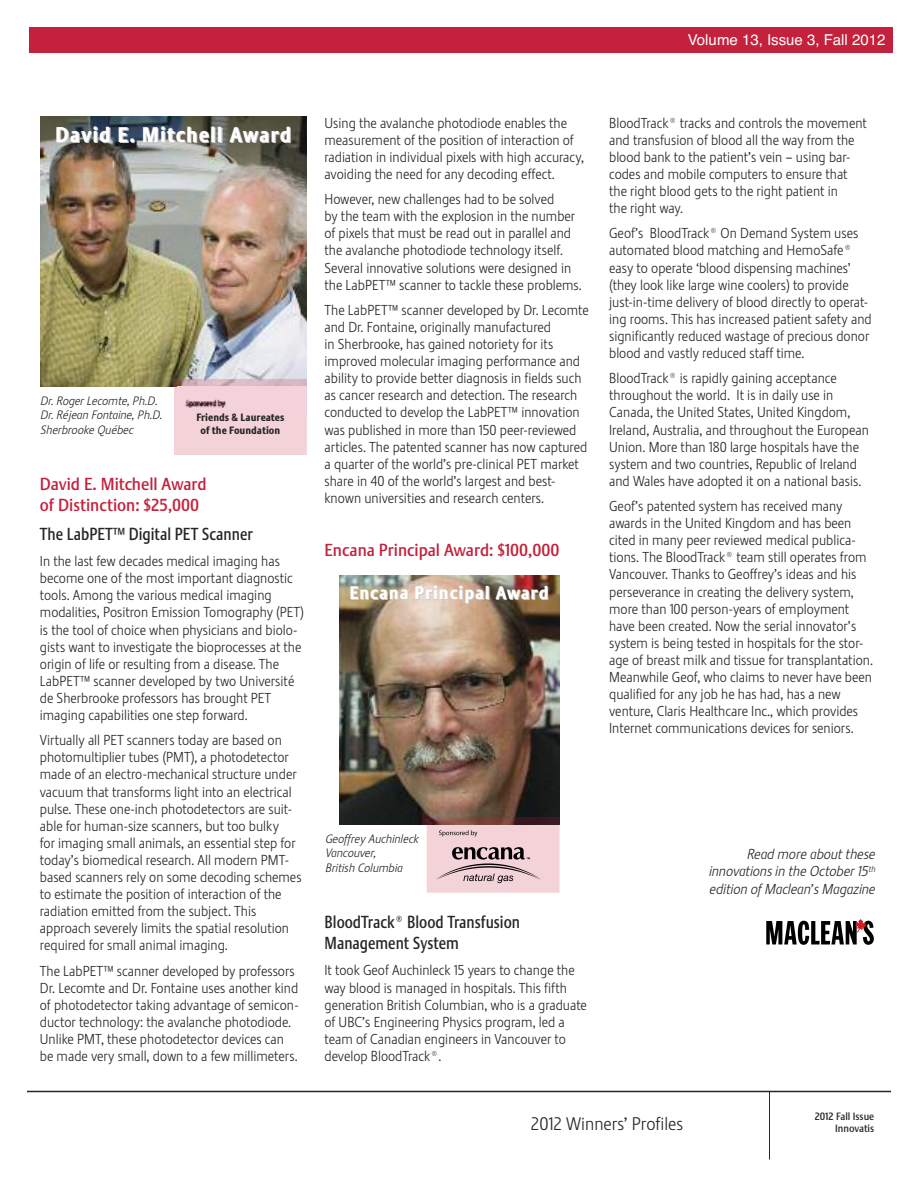
<style>
.page{position:relative;width:918px;height:1188px;background:#fff}
.page>*{position:absolute;margin:0;border:0;box-sizing:border-box;transform-origin:0 0}
.t1{font:21px "Stalemate E Heavy";letter-spacing:.05em;color:#fff}
.t2{font:18px "Stalemate E Heavy";letter-spacing:.05em;color:#fff}
.t3{font:18px "Stalemate E Light LF";color:#272627}
.t4{font:17.25px/20.7px "Stalemate E Medium LF";color:#c4213c}
.t5{font:17.25px/20.7px "Stalemate E Medium LF";color:#272627;scale:.9 1}
.t6{font:15px "Helvetica";color:#fff}
.t7{font:14.25px/17.1px "Stalemate E Light LF";color:#272627}
.t8{font:14.25px/17.1px "Stalemate E Light Italic LF";letter-spacing:-.005em;color:#272627;text-align:justify}
.t9{font:12px/14.4px "Stalemate E Light Italic LF";letter-spacing:-.005em;color:#272627}
.t10{font:10.5px/12.6px "Stalemate E Heavy LF";color:#272627;text-align:center}
.t11{font:10.5px/12.6px "Stalemate E Medium LF";color:#272627;text-align:right}
</style>
<div class="page">
<hr style="left:27px;top:1091px;width:864px;height:1px;background:#272627">
<hr style="left:769px;top:1091px;width:1px;height:69px;background:#272627">
<div style="left:29px;top:27px;width:864px;height:26px;background:#c4213c"></div>
<img style="left:41px;top:117px;width:266px;height:270px">
<div style="left:174px;top:379px;width:133px;height:76px;background:#f3d3d8"></div>
<img style="left:178px;top:379px;width:129px;height:37px">
<img style="left:340px;top:576px;width:220px;height:249px">
<svg style="left:427px;top:817px;width:133px;height:76px;background:#cfb1b5"></svg>
<svg style="left:766px;top:919px;width:108px;height:26px"></svg>
<p class="t6" style="left:688px;top:31px;width:199px">Volume 13, Issue 3, Fall 2012</p>
<h1 class="t1" style="left:55px;top:127px;width:237px">David E. Mitchell Award</h1>
<p class="t9" style="left:41px;top:395px;width:124px">Dr. Roger Lecomte, Ph.D.<br>Dr. Réjean Fontaine, Ph.D.<br>Sherbrooke Québec</p>
<p class="t10" style="left:196px;top:412px;width:89px">Friends &amp; Laureates of the Foundation</p>
<p class="t4" style="left:40px;top:474px;width:168px">David E. Mitchell Award of Distinction: $25,000</p>
<p class="t5" style="left:40px;top:523px;width:238px">The LabPET™ Digital PET Scanner</p>
<p class="t7" style="left:40px;top:554px;width:266px">In the last few decades medical imaging has become one of the most important diagnostic tools. Among the various medical imaging modalities, Positron Emission Tomography (PET) is the tool of choice when physicians and biolo&shy;gists want to investigate the bioprocesses at the origin of life or resulting from a disease. The LabPET™ scanner developed by two Université de Sherbrooke professors has brought PET imaging capabilities one step forward.</p>
<p class="t7" style="left:40px;top:733px;width:263px">Virtually all PET scanners today are based on photomultiplier tubes (PMT), a photodetector made of an electro-mechanical structure under vacuum that transforms light into an electrical pulse. These one-inch photodetectors are suit&shy;able for human-size scanners, but too bulky<br>for imaging small animals, an essential step for today’s biomedical research. All modern PMT&shy;based scanners rely on some decoding schemes to estimate the position of interaction of the radiation emitted from the subject. This approach severely limits the spatial resolution required for small animal imaging.</p>
<p class="t7" style="left:40px;top:964px;width:260px">The LabPET™ scanner developed by professors Dr. Lecomte and Dr. Fontaine uses another kind of photodetector taking advantage of semicon&shy;ductor technology: the avalanche photodiode.<br>Unlike PMT, these photodetector devices can be made very small, down to a few millimeters.</p>
<p class="t7" style="left:325px;top:116px;width:261px">Using the avalanche photodiode enables the measurement of the position of interaction of radiation in individual pixels with high accuracy, avoiding the need for any decoding effect.</p>
<p class="t7" style="left:325px;top:192px;width:259px">However, new challenges had to be solved<br>by the team with the explosion in the number of pixels that must be read out in parallel and the avalanche photodiode technology itself.<br>Several innovative solutions were designed in the LabPET™ scanner to tackle these problems.</p>
<p class="t7" style="left:325px;top:303px;width:266px">The LabPET™ scanner developed by Dr. Lecomte and Dr. Fontaine, originally manufactured<br>in Sherbrooke, has gained notoriety for its improved molecular imaging performance and ability to provide better diagnosis in fields such as cancer research and detection. The research conducted to develop the LabPET™ innovation was published in more than 150 peer-reviewed articles. The patented scanner has now captured a quarter of the world’s pre-clinical PET market share in 40 of the world’s largest and best&shy;known universities and research centers.</p>
<p class="t4" style="left:325px;top:539px;width:236px">Encana Principal Award: $100,000</p>
<p class="t2" style="left:349px;top:586px;width:201px">Encana Principal Award</p>
<p class="t7" style="left:609px;top:116px;width:259px">BloodTrack® tracks and controls the movement and transfusion of blood all the way from the blood bank to the patient’s vein – using bar&shy;codes and mobile computers to ensure that the right blood gets to the right patient in<br>the right way.</p>
<p class="t7" style="left:609px;top:226px;width:264px">Geof’s BloodTrack® On Demand System uses automated blood matching and HemoSafe® easy to operate ‘blood dispensing machines’ (they look like large wine coolers) to provide just-in-time delivery of blood directly to operat&shy;ing rooms. This has increased patient safety and significantly reduced wastage of precious donor blood and vastly reduced staff time.</p>
<p class="t7" style="left:609px;top:371px;width:261px">BloodTrack® is rapidly gaining acceptance throughout the world. It is in daily use in Canada, the United States, United Kingdom, Ireland, Australia, and throughout the European Union. More than 180 large hospitals have the system and two countries, Republic of Ireland and Wales have adopted it on a national basis.</p>
<p class="t7" style="left:609px;top:499px;width:265px">Geof’s patented system has received many awards in the United Kingdom and has been cited in many peer reviewed medical publica&shy;tions. The BloodTrack® team still operates from Vancouver. Thanks to Geoffrey’s ideas and his perseverance in creating the delivery system, more than 100 person-years of employment have been created. Now the serial innovator’s system is being tested in hospitals for the stor&shy;age of breast milk and tissue for transplantation.<br>Meanwhile Geof, who claims to never have been qualified for any job he has had, has a new venture, Claris Healthcare Inc., which provides Internet communications devices for seniors.</p>
<p class="t9" style="left:326px;top:833px;width:95px">Geoffrey Auchinleck<br>Vancouver,<br>British Columbia</p>
<p class="t5" style="left:325px;top:912px;width:219px">BloodTrack® Blood Transfusion<br>Management System</p>
<p class="t7" style="left:325px;top:963px;width:264px">It took Geof Auchinleck 15 years to change the way blood is managed in hospitals. This fifth generation British Columbian, who is a graduate of UBC’s Engineering Physics program, led a team of Canadian engineers in Vancouver to develop BloodTrack®.</p>
<p class="t8" style="left:709px;top:847px;width:168px;text-indent:38px">Read more about these innovations in the October 15<sup>th </sup>edition of Maclean’s Magazine</p>
<p class="t3" style="left:531px;top:1117px;width:154px">2012 Winners’ Profiles</p>
<p class="t11" style="left:815px;top:1110px;width:61px">2012 Fall Issue<br>Innovatis</p>
</div>
